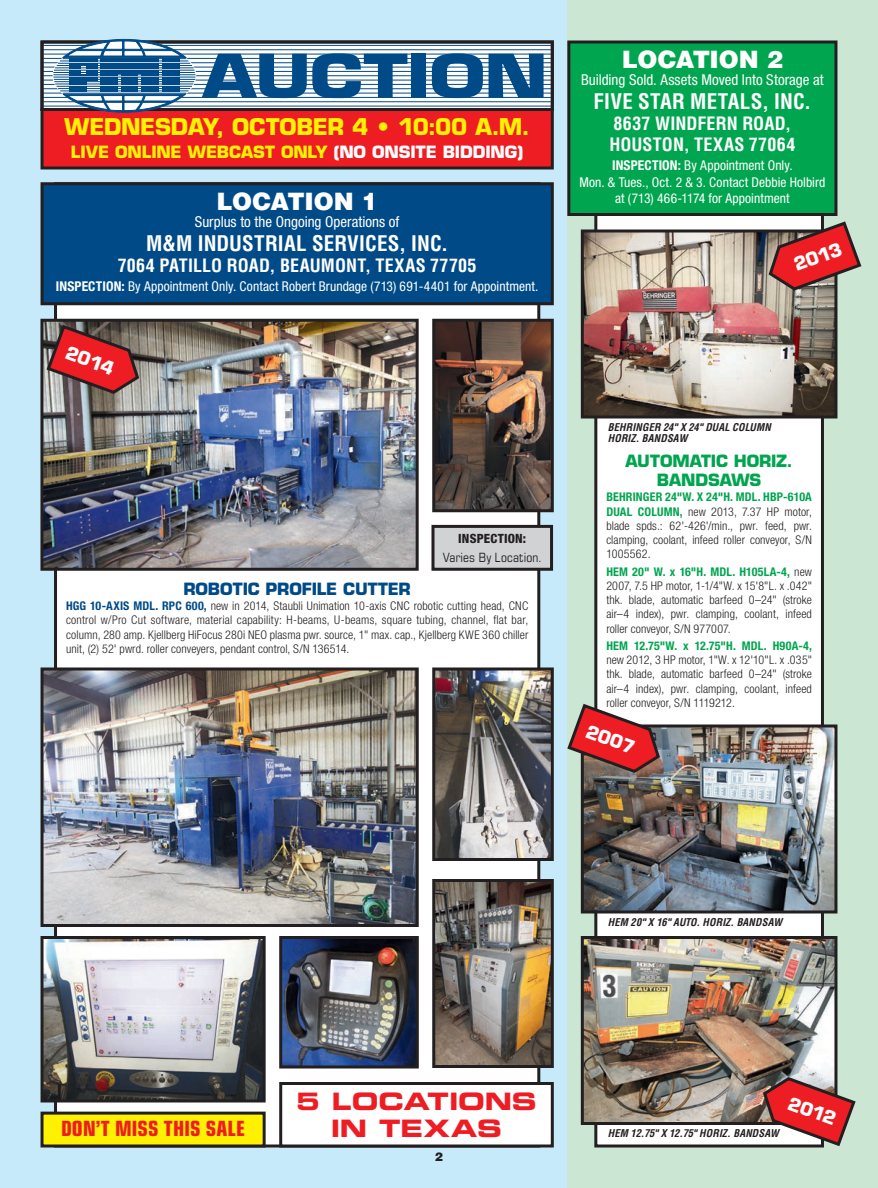
<style>
.page{position:relative;width:878px;height:1188px;background:#fff}
.page>*{position:absolute;margin:0;border:0;box-sizing:border-box;transform-origin:0 0}
.t1{font:700 58.8px "Eurostile";letter-spacing:-.02em;color:#004b87;scale:1.25 1}
.Location{font:900 24px "Helvetica LT Std";letter-spacing:-.015em;color:#fff}
.t2{font:24px "Eurostile Bold Extended Two";color:#ee1d23}
.t3{font:700 22.5px "Eurostile";letter-spacing:-.015em;color:#fff101}
.location_name{font:700 condensed 21px "Helvetica LT Std";letter-spacing:.005em;color:#fff}
.t4{font:700 condensed 21px "Eurostile";color:#ee1d23}
.location_address{font:700 condensed 18px/21px "Helvetica LT Std";letter-spacing:.01em;color:#fff}
.FLAG-TYPE{font:700 18px "Eurostile";color:#fff}
.t5{font:700 16.5px "Eurostile";letter-spacing:-.005em;color:#fff101}
.HEAD_Green{font:700 16.5px/19.5px "Eurostile";letter-spacing:-.01em;color:#00a54f;text-align:center}
.HEAD_navy{font:700 16.5px "Eurostile";letter-spacing:-.005em;color:#004b87}
.Surplus_to_the{font:condensed 15px "Helvetica Neue LT Std";color:#fff}
.location_inspection{font:condensed 13.5px/16.5px "Helvetica Neue LT Std";letter-spacing:.005em;color:#fff;text-align:center}
.t6{font:condensed 12.75px "Eurostile";letter-spacing:.015em;color:#231f20}
.t7{font:800 condensed 12.75px "Helvetica Neue LT Std";letter-spacing:.01em;color:#231f20}
.INV-BODY_green{font:300 condensed 12px/14.2px "Helvetica Neue LT Std";letter-spacing:.005em;color:#231f20;text-align:justify}
.INV-BODY_navy{font:300 condensed 12px/14.2px "Helvetica Neue LT Std";letter-spacing:.005em;color:#231f20;text-align:justify}
.t8{font:900 12px "Helvetica";color:#231f20}
.t9{font:italic 700 condensed 10.5px/11.6px "Helvetica LT Std";letter-spacing:.01em;color:#231f20}
.s1{color:#fff}
.s2{font-weight:700}
.s3{font-weight:700;color:#004b87}
.s4{font-weight:700;color:#00a54f}
</style>
<div class="page">
<div style="left:0;top:0;width:567px;height:1188px;background:#c6eafa"></div>
<div style="left:567px;top:0;width:311px;height:1188px;background:#cbe6d3"></div>
<svg style="left:44px;top:44px;width:506px;height:62px;background:#eaf0f5"></svg>
<div style="left:596px;top:120px;width:226px;height:1026px;background:#fff"></div>
<div style="left:56px;top:184px;width:482px;height:962px;background:#fff"></div>
<img style="left:44px;top:940px;width:218px;height:158px">
<div style="left:40px;top:936px;width:226px;height:166px;border:3px solid #231f20"></div>
<img style="left:44px;top:672px;width:370px;height:251px">
<div style="left:40px;top:668px;width:378px;height:259px;border:3px solid #231f20"></div>
<img style="left:436px;top:672px;width:114px;height:185px">
<div style="left:432px;top:668px;width:122px;height:193px;border:3px solid #231f20"></div>
<img style="left:436px;top:883px;width:114px;height:181px">
<div style="left:432px;top:879px;width:122px;height:189px;border:3px solid #231f20"></div>
<img style="left:436px;top:323px;width:114px;height:185px">
<div style="left:432px;top:319px;width:122px;height:193px;border:3px solid #231f20"></div>
<img style="left:283px;top:940px;width:132px;height:125px">
<div style="left:279px;top:936px;width:140px;height:133px;border:3px solid #231f20"></div>
<img style="left:584px;top:940px;width:249px;height:181px">
<div style="left:580px;top:936px;width:257px;height:189px;border:3px solid #231f20"></div>
<img style="left:584px;top:728px;width:249px;height:182px">
<div style="left:580px;top:724px;width:257px;height:190px;border:3px solid #231f20"></div>
<img style="left:584px;top:234px;width:249px;height:180px">
<div style="left:580px;top:230px;width:257px;height:188px;border:3px solid #231f20"></div>
<div style="left:42px;top:110px;width:510px;height:58px;background:#ee1d23"></div>
<div style="left:40px;top:108px;width:514px;height:62px;border:3px solid #231f20"></div>
<div style="left:42px;top:184px;width:510px;height:120px;background:#004b87"></div>
<div style="left:40px;top:182px;width:514px;height:123px;border:3px solid #231f20"></div>
<div style="left:568px;top:42px;width:268px;height:172px;background:#00a54f"></div>
<div style="left:567px;top:40px;width:270px;height:176px;border:3px solid #231f20"></div>
<svg style="left:567px;top:702px;width:94px;height:73px"></svg>
<img style="left:44px;top:323px;width:370px;height:244px">
<div style="left:40px;top:319px;width:378px;height:252px;border:3px solid #231f20"></div>
<svg style="left:45px;top:323px;width:96px;height:73px;background:#a64747"></svg>
<hr style="left:41px;top:45px;width:512px;height:1px;background:#004b87">
<hr style="left:41px;top:49px;width:512px;height:1px;background:#004b87">
<hr style="left:41px;top:54px;width:512px;height:1px;background:#004b87">
<hr style="left:41px;top:58px;width:512px;height:1px;background:#004b87">
<hr style="left:41px;top:62px;width:512px;height:1px;background:#004b87">
<hr style="left:41px;top:67px;width:512px;height:1px;background:#004b87">
<hr style="left:41px;top:71px;width:512px;height:1px;background:#004b87">
<hr style="left:41px;top:75px;width:512px;height:1px;background:#004b87">
<hr style="left:41px;top:80px;width:512px;height:1px;background:#004b87">
<hr style="left:41px;top:84px;width:512px;height:1px;background:#004b87">
<hr style="left:41px;top:88px;width:512px;height:1px;background:#004b87">
<hr style="left:41px;top:93px;width:512px;height:1px;background:#004b87">
<hr style="left:41px;top:97px;width:512px;height:1px;background:#004b87">
<hr style="left:41px;top:101px;width:512px;height:1px;background:#004b87">
<hr style="left:41px;top:106px;width:512px;height:1px;background:#004b87">
<div style="left:40px;top:40px;width:514px;height:71px;border:3px solid #231f20"></div>
<svg style="left:52px;top:39px;width:145px;height:74px;background:#7996b2"></svg>
<hr style="left:63px;top:93px;width:123px;height:1px;background:#004b87">
<hr style="left:60px;top:61px;width:128px;height:1px;background:#004b87">
<hr style="left:58px;top:63px;width:132px;height:1px;background:#004b87">
<hr style="left:57px;top:65px;width:135px;height:1px;background:#004b87">
<hr style="left:53px;top:75px;width:142px;height:1px;background:#004b87">
<hr style="left:53px;top:77px;width:142px;height:1px;background:#004b87">
<hr style="left:54px;top:79px;width:141px;height:1px;background:#004b87">
<hr style="left:55px;top:84px;width:138px;height:1px;background:#004b87">
<hr style="left:57px;top:86px;width:135px;height:1px;background:#004b87">
<hr style="left:58px;top:88px;width:132px;height:1px;background:#004b87">
<hr style="left:60px;top:91px;width:128px;height:1px;background:#004b87">
<hr style="left:63px;top:58px;width:123px;height:1px;background:#004b87">
<hr style="left:55px;top:68px;width:139px;height:1px;background:#004b87">
<hr style="left:54px;top:70px;width:140px;height:1px;background:#004b87">
<hr style="left:53px;top:72px;width:142px;height:1px;background:#004b87">
<hr style="left:54px;top:81px;width:140px;height:1px;background:#004b87">
<div style="left:42px;top:1113px;width:222px;height:33px;background:#fff101"></div>
<div style="left:40px;top:1112px;width:226px;height:36px;border:3px solid #231f20"></div>
<div style="left:433px;top:526px;width:118px;height:43px;background:#d1d2d4"></div>
<div style="left:431px;top:525px;width:122px;height:46px;border:3px solid #231f20"></div>
<svg style="left:766px;top:219px;width:96px;height:73px"></svg>
<svg style="left:761px;top:1075px;width:95px;height:73px"></svg>
<div style="left:281px;top:1084px;width:271px;height:62px;background:#fff"></div>
<div style="left:279px;top:1082px;width:275px;height:66px;border:3px solid #231f20"></div>
<p class="t1" style="left:202px;top:40px;width:278px">AUCTION</p>
<p class="t3" style="left:64px;top:113px;width:467px">WEDNESDAY, OCTOBER 4 • 10:00 A.M.</p>
<p class="t5" style="left:71px;top:142px;width:454px">LIVE ONLINE WEBCAST ONLY <span class="s1">(NO ONSITE BIDDING)</span></p>
<p class="Location" style="left:216px;top:186px;width:163px">LOCATION 1</p>
<p class="Surplus_to_the" style="left:195px;top:213px;width:206px">Surplus to the Ongoing Operations of</p>
<p class="location_name" style="left:146px;top:230px;width:304px">M&amp;M INDUSTRIAL SERVICES, INC.</p>
<p class="location_address" style="left:118px;top:254px;width:360px">7064 PATILLO ROAD, BEAUMONT, TEXAS 77705</p>
<p class="location_inspection" style="left:56px;top:278px;width:484px"><span class="s2">INSPECTION:</span> By Appointment Only. Contact Robert Brundage (713) 691-4401 for Appointment.</p>
<p class="FLAG-TYPE" style="left:70px;top:341px;width:51px;rotate:20deg">2014</p>
<p class="t7" style="left:458px;top:531px;width:69px">INSPECTION:</p>
<p class="t6" style="left:442px;top:550px;width:101px">Varies By Location.</p>
<p class="HEAD_navy" style="left:183px;top:579px;width:229px">ROBOTIC PROFILE CUTTER</p>
<p class="INV-BODY_navy" style="left:66px;top:599px;width:464px"><span class="s3">HGG 10-AXIS MDL. RPC 600,</span> new in 2014, Staubli Unimation 10-axis CNC robotic cutting head, CNC control w/Pro Cut software, material capability: H-beams, U-beams, square tubing, channel, flat bar, column, 280 amp. Kjellberg HiFocus 280i NEO plasma pwr. source, 1" max. cap., Kjellberg KWE 360 chiller unit, (2) 52' pwrd. roller conveyers, pendant control, S/N 136514.</p>
<p class="Location" style="left:621px;top:44px;width:163px">LOCATION 2</p>
<p class="Surplus_to_the" style="left:581px;top:71px;width:244px">Building Sold. Assets Moved Into Storage at</p>
<p class="location_name" style="left:593px;top:88px;width:219px">FIVE STAR METALS, INC.</p>
<p class="location_address" style="left:609px;top:113px;width:187px">8637 WINDFERN ROAD,<br>HOUSTON, TEXAS 77064</p>
<p class="location_inspection" style="left:579px;top:157px;width:247px"><span class="s2">INSPECTION:</span> By Appointment Only.<br>Mon. &amp; Tues., Oct. 2 &amp; 3. Contact Debbie Holbird at (713) 466-1174 for Appointment</p>
<p class="FLAG-TYPE" style="left:790px;top:255px;width:51px;rotate:-20deg">2013</p>
<p class="t9" style="left:608px;top:421px;width:165px">BEHRINGER 24" X 24" DUAL COLUMN<br>HORIZ. BANDSAW</p>
<p class="HEAD_Green" style="left:625px;top:451px;width:169px">AUTOMATIC HORIZ.<br>BANDSAWS</p>
<p class="INV-BODY_green" style="left:606px;top:490px;width:207px"><span class="s4">BEHRINGER 24"W. X 24"H. MDL. HBP-610A DUAL COLUMN,</span> new 2013, 7.37 HP motor, blade spds.: 62'-426'/min., pwr. feed, pwr. clamping, coolant, infeed roller conveyor, S/N 1005562.</p>
<p class="INV-BODY_green" style="left:606px;top:564px;width:207px"><span class="s4">HEM 20" W. x 16"H. MDL. H105LA-4,</span> new 2007, 7.5 HP motor, 1-1/4"W. x 15'8"L. x .042" thk. blade, automatic barfeed 0–24" (stroke air–4 index), pwr. clamping, coolant, infeed roller conveyor, S/N 977007.</p>
<p class="INV-BODY_green" style="left:606px;top:638px;width:207px"><span class="s4">HEM 12.75"W. x 12.75"H. MDL. H90A-4, </span>new 2012, 3 HP motor, 1"W. x 12'10"L. x .035" thk. blade, automatic barfeed 0–24" (stroke air–4 index), pwr. clamping, coolant, infeed roller conveyor, S/N 1119212.</p>
<p class="FLAG-TYPE" style="left:590px;top:720px;width:52px;rotate:20deg">2007</p>
<p class="t9" style="left:608px;top:916px;width:176px">HEM 20" X 16" AUTO. HORIZ. BANDSAW</p>
<p class="t4" style="left:61px;top:1116px;width:185px">DON’T MISS THIS SALE</p>
<p class="t2" style="left:296px;top:1084px;width:242px">5 LOCATIONS</p>
<p class="FLAG-TYPE" style="left:792px;top:1092px;width:51px;rotate:20deg">2012</p>
<p class="t2" style="left:331px;top:1111px;width:173px">IN TEXAS</p>
<p class="t9" style="left:608px;top:1128px;width:172px">HEM 12.75" X 12.75" HORIZ. BANDSAW</p>
<p class="t8" style="left:435px;top:1148px;width:10px">2</p>
</div>
